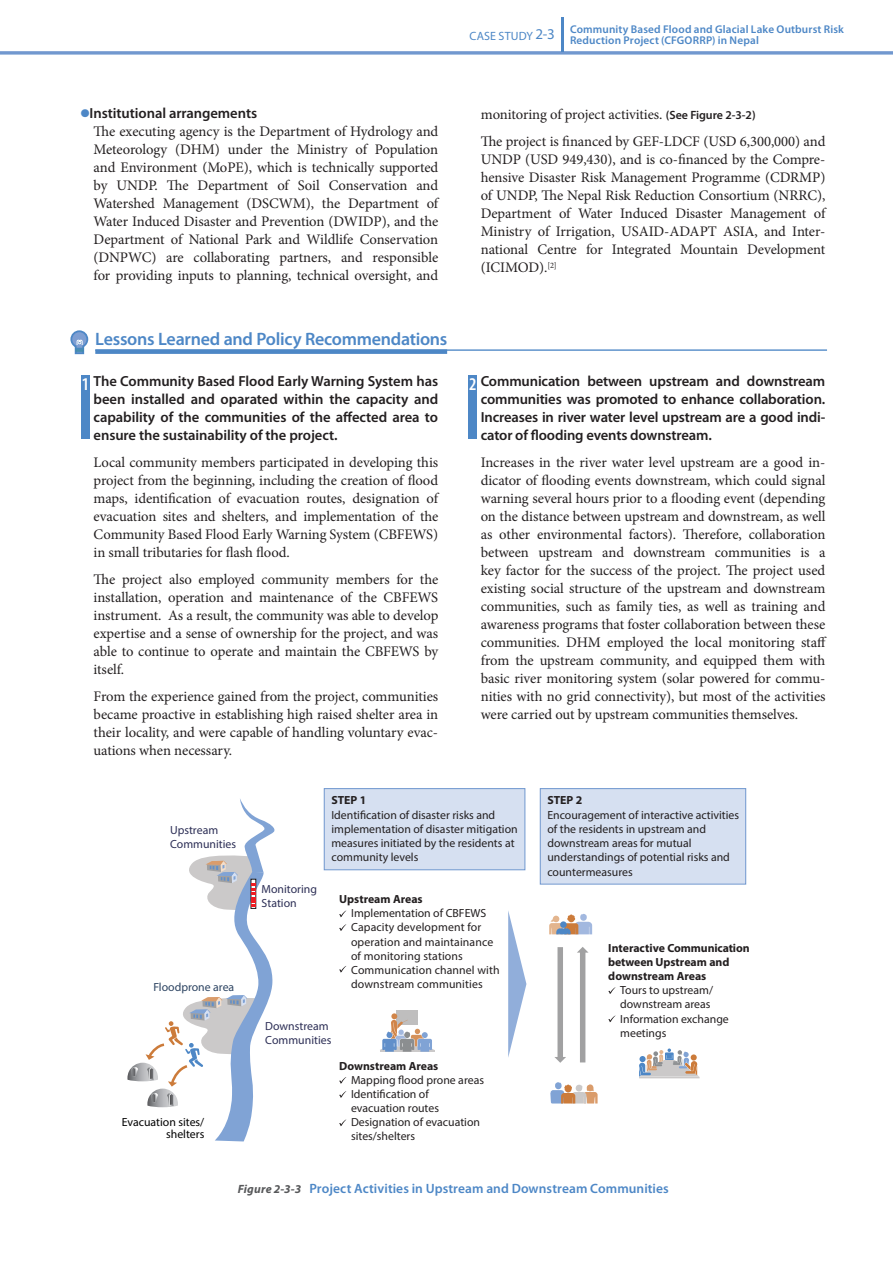
<style>
.page{position:relative;width:893px;height:1263px;background:#fff}
.page>*{position:absolute;margin:0;border:0;box-sizing:border-box;transform-origin:0 0}
.t1{font:600 18px "Myriad Pro";letter-spacing:-.015em;color:#4d87c6}
.t2{font:600 condensed 18px "Myriad Pro";color:#fff}
.t3{font:14.7px/18px "Minion Pro";letter-spacing:-.005em;color:#231f20;text-align:justify}
.t4{font:600 14.7px/18px "Myriad Pro";letter-spacing:-.005em;color:#231f20;text-align:justify}
.t5{font:600 13.5px "Myriad Pro";letter-spacing:.005em;color:#4d87c6}
.t6{font:11.85px/14.1px "Myriad Pro";color:#231f20}
.t7{font:700 11.85px/14.1px "Myriad Pro";color:#231f20}
.t8{font:11.85px/14.1px "Myriad Pro";color:#2d2f56}
.t9{font:11.85px/11.9px "Myriad Pro";color:#030303;text-align:right}
.t10{font:11.85px "Myriad Pro";color:#2d4462}
.t11{font:600 11.25px/11.2px "Myriad Pro";letter-spacing:.01em;color:#4d87c6}
.s1{font-weight:400;font-size:12px}
.s2{font-weight:400;font-size:15px}
.s3{color:#4d87c6}
.s4{font-family:"Myriad Pro";font-weight:600;font-size:12px}
.s5{font-weight:700;font-style:italic;font-size:12px;color:#57585a}
</style>
<div class="page">
<svg style="left:0;top:51px;width:892px;height:4px;background:#85a6d5"></svg>
<hr style="left:561px;top:17px;width:2px;height:34px;background:#4d87c6">
<div style="left:81px;top:375px;width:8px;height:64px;background:#4d87c6"></div>
<div style="left:468px;top:375px;width:8px;height:63px;background:#4d87c6"></div>
<hr style="left:95px;top:349px;width:732px;height:2px;background:#4d87c6">
<div style="left:95px;top:349px;width:352px;height:5px;background:#4d87c6"></div>
<svg style="left:70px;top:330px;width:19px;height:25px"></svg>
<div style="left:324px;top:789px;width:201px;height:81px;background:#d6e0f1"></div>
<div style="left:324px;top:788px;width:201px;height:82px;border:1px solid #7198cf"></div>
<div style="left:540px;top:789px;width:205px;height:95px;background:#d6e0f1"></div>
<div style="left:540px;top:788px;width:206px;height:97px;border:1px solid #7198cf"></div>
<div style="left:396px;top:1010px;width:22px;height:15px;background:#bfbebe"></div>
<svg style="left:380px;top:1013px;width:54px;height:39px"></svg>
<hr style="left:639px;top:1077px;width:60px;height:1px;background:#cbc9c9">
<svg style="left:639px;top:1049px;width:60px;height:28px"></svg>
<div style="left:690px;top:1054px;width:6px;height:7px;background:#cc7b3a;border-radius:50%"></div>
<svg style="left:549px;top:914px;width:43px;height:20px"></svg>
<svg style="left:550px;top:1082px;width:47px;height:22px"></svg>
<svg style="left:508px;top:911px;width:18px;height:146px"></svg>
<svg style="left:339px;top:911px;width:7px;height:6px"></svg>
<svg style="left:339px;top:924px;width:7px;height:7px"></svg>
<svg style="left:339px;top:966px;width:7px;height:7px"></svg>
<svg style="left:339px;top:1077px;width:7px;height:7px"></svg>
<svg style="left:339px;top:1091px;width:7px;height:7px"></svg>
<svg style="left:339px;top:1120px;width:7px;height:6px"></svg>
<svg style="left:608px;top:987px;width:7px;height:7px"></svg>
<svg style="left:608px;top:1016px;width:7px;height:6px"></svg>
<svg style="left:554px;top:947px;width:12px;height:116px"></svg>
<svg style="left:577px;top:947px;width:11px;height:115px"></svg>
<svg style="left:127px;top:799px;width:148px;height:343px"></svg>
<p class="t11" style="left:570px;top:24px;width:275px;text-indent:-101px"><span class="s1">CASE STUDY</span> <span class="s2">2-3</span> Community Based Flood and Glacial Lake Outburst Risk<br>Reduction Project (CFGORRP) in Nepal</p>
<p class="t4" style="left:81px;top:104px;width:178px"><span class="s3">●</span>Institutional arrangements</p>
<p class="t3" style="left:94px;top:124px;width:346px">The executing agency is the Department of Hydrology and Meteorology (DHM) under the Ministry of Population and Environment (MoPE), which is technically supported by UNDP. The Department of Soil Conservation and Watershed Management (DSCWM), the Department of Water Induced Disaster and Prevention (DWIDP), and the Department of National Park and Wildlife Conservation (DNPWC) are collaborating partners, and responsible for providing inputs to planning, technical oversight, and</p>
<p class="t1" style="left:95px;top:330px;width:353px">Lessons Learned and Policy Recommendations</p>
<p class="t3" style="left:480px;top:102px;width:346px;line-height:27px">monitoring of project activities. <span class="s4">(See Figure 2-3-2)<br></span>The project is financed by GEF-LDCF (USD 6,300,000) and</p>
<p class="t3" style="left:480px;top:152px;width:346px">UNDP (USD 949,430), and is co-financed by the Compre&shy;hensive Disaster Risk Management Programme (CDRMP) of UNDP, The Nepal Risk Reduction Consortium (NRRC), Department of Water Induced Disaster Management of Ministry of Irrigation, USAID-ADAPT ASIA, and Inter&shy;national Centre for Integrated Mountain Development (ICIMOD).<sup>[2]</sup></p>
<p class="t4" style="left:480px;top:372px;width:346px">Communication between upstream and downstream communities was promoted to enhance collaboration.<br>Increases in river water level upstream are a good indi&shy;cator of flooding events downstream.</p>
<p class="t3" style="left:480px;top:455px;width:347px">Increases in the river water level upstream are a good in&shy;dicator of flooding events downstream, which could signal warning several hours prior to a flooding event (depending on the distance between upstream and downstream, as well as other environmental factors). Therefore, collaboration between upstream and downstream communities is a key factor for the success of the project. The project used existing social structure of the upstream and downstream communities, such as family ties, as well as training and awareness programs that foster collaboration between these communities. DHM employed the local monitoring staff from the upstream community, and equipped them with basic river monitoring system (solar powered for commu&shy;nities with no grid connectivity), but most of the activities were carried out by upstream communities themselves.</p>
<p class="t4" style="left:94px;top:372px;width:346px">The Community Based Flood Early Warning System has been installed and oparated within the capacity and capability of the communities of the affected area to ensure the sustainability of the project.</p>
<p class="t3" style="left:94px;top:455px;width:346px">Local community members participated in developing this project from the beginning, including the creation of flood maps, identification of evacuation routes, designation of evacuation sites and shelters, and implementation of the Community Based Flood Early Warning System (CBFEWS) in small tributaries for flash flood.</p>
<p class="t3" style="left:94px;top:572px;width:346px">The project also employed community members for the installation, operation and maintenance of the CBFEWS instrument. As a result, the community was able to develop expertise and a sense of ownership for the project, and was able to continue to operate and maintain the CBFEWS by itself.</p>
<p class="t3" style="left:94px;top:689px;width:346px">From the experience gained from the project, communities became proactive in establishing high raised shelter area in their locality, and were capable of handling voluntary evac&shy;uations when necessary.</p>
<p class="t2" style="left:82px;top:373px;width:9px">1</p>
<p class="t2" style="left:469px;top:373px;width:9px">2</p>
<p class="t8" style="left:170px;top:823px;width:68px">Upstream<br>Communities</p>
<p class="t10" style="left:153px;top:981px;width:82px">Floodprone area</p>
<p class="t9" style="left:122px;top:1117px;width:84px">Evacuation sites/ shelters</p>
<p class="t8" style="left:261px;top:882px;width:57px">Monitoring<br>Station</p>
<p class="t7" style="left:331px;top:793px;width:36px">STEP 1</p>
<p class="t6" style="left:331px;top:808px;width:188px">Identification of disaster risks and implementation of disaster mitigation measures initiated by the residents at community levels</p>
<p class="t7" style="left:339px;top:892px;width:85px">Upstream Areas</p>
<p class="t6" style="left:351px;top:907px;width:150px">Implementation of CBFEWS<br>Capacity development for operation and maintainance of monitoring stations<br>Communication channel with downstream communities</p>
<p class="t8" style="left:265px;top:1019px;width:68px">Downstream<br>Communities</p>
<p class="t7" style="left:339px;top:1058px;width:101px">Downstream Areas</p>
<p class="t6" style="left:351px;top:1073px;width:134px">Mapping flood prone areas<br>Identification of evacuation routes<br>Designation of evacuation sites/shelters</p>
<p class="t7" style="left:547px;top:793px;width:36px">STEP 2</p>
<p class="t6" style="left:547px;top:808px;width:193px">Encouragement of interactive activities of the residents in upstream and downstream areas for mutual understandings of potential risks and countermeasures</p>
<p class="t7" style="left:608px;top:941px;width:143px">Interactive Communication between Upstream and downstream Areas</p>
<p class="t6" style="left:620px;top:984px;width:110px">Tours to upstream/ downstream areas<br>Information exchange meetings</p>
<p class="t5" style="left:238px;top:1182px;width:432px"><span class="s5">Figure 2-3-3</span> Project Activities in Upstream and Downstream Communities</p>
</div>
